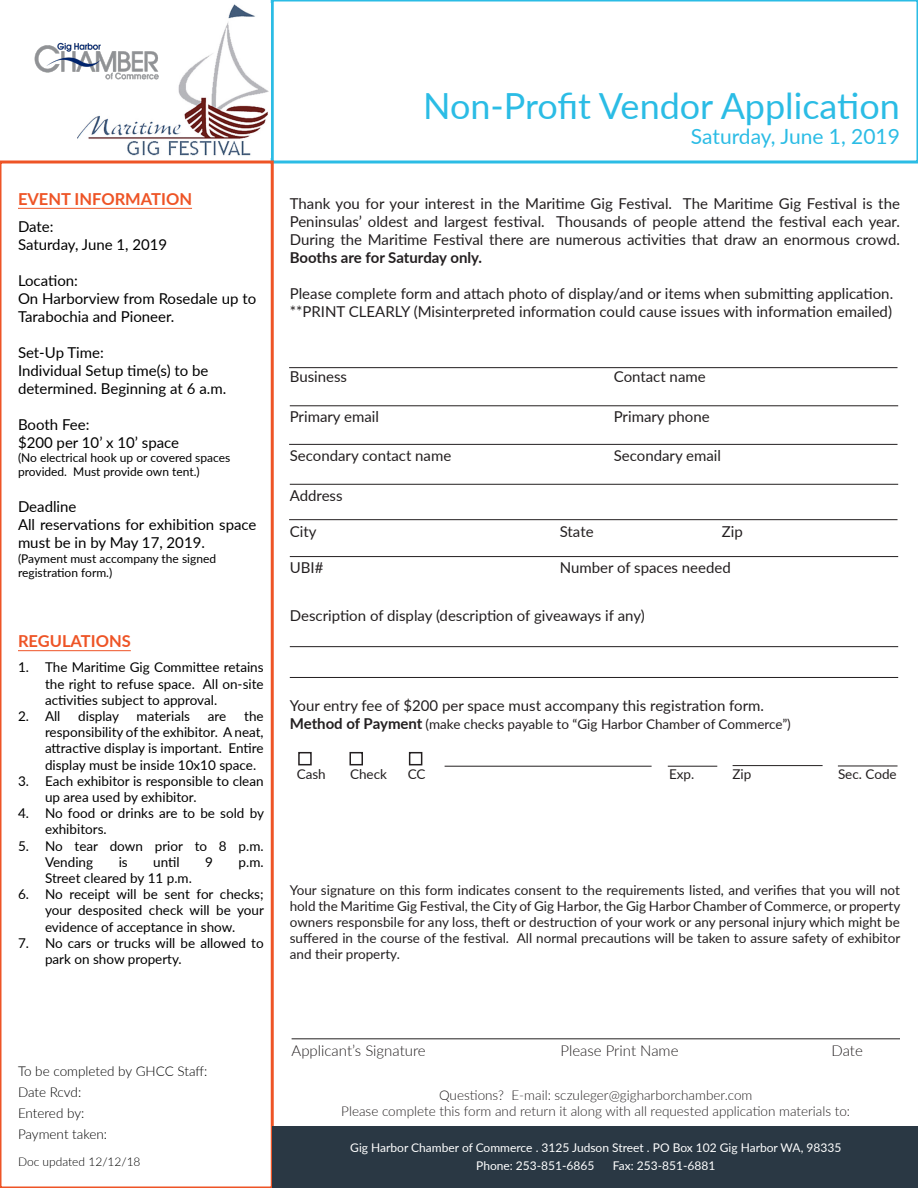
<style>
.page{position:relative;width:918px;height:1188px;background:#fff}
.page>*{position:absolute;margin:0;border:0;box-sizing:border-box;transform-origin:0 0}
.t1{font:36px "Lato";color:#2bbce5}
.t2{font:21px "Lato";color:#2bbce5}
.t3{font:700 16.5px "Lato";color:#ee5426}
.t4{font:15px/18px "Lato";color:#231f20;text-align:justify}
.t5{font:15px/18px "Lato";color:#000}
.t6{font:300 15px "Lato";color:#231f20}
.t7{font:13.5px/16.2px "Lato";color:#000}
.t8{font:13.5px/16.2px "Lato";color:#231f20;text-align:justify}
.t9{font:300 13.5px "Lato";color:#231f20}
.t10{font:300 13.5px "Lato";color:#000}
.t11{font:12px "Lato";color:#000}
.t12{font:12px "Lato";color:#fff}
.t13{font:300 12px "Lato";color:#000}
.s1{font-weight:700}
.s2{font-weight:700;font-size:15px}
</style>
<div class="page">
<svg style="left:271px;top:0;width:647px;height:164px"></svg>
<svg style="left:0;top:160px;width:274px;height:1028px"></svg>
<img style="left:77px;top:4px;width:192px;height:152px">
<img style="left:34px;top:40px;width:127px;height:40px">
<hr style="left:18px;top:208px;width:174px;height:1px;background:#ee5426">
<div style="left:272px;top:1127px;width:646px;height:61px;background:#2a3844"></div>
<hr style="left:292px;top:1039px;width:608px;height:1px;background:#231f20">
<hr style="left:18px;top:650px;width:113px;height:1px;background:#ee5426">
<hr style="left:289px;top:367px;width:609px;height:1px;background:#231f20">
<hr style="left:290px;top:406px;width:608px;height:1px;background:#231f20">
<hr style="left:289px;top:444px;width:609px;height:1px;background:#231f20">
<hr style="left:445px;top:766px;width:207px;height:1px;background:#231f20">
<hr style="left:668px;top:766px;width:49px;height:1px;background:#231f20">
<hr style="left:733px;top:765px;width:90px;height:1px;background:#231f20">
<hr style="left:838px;top:766px;width:60px;height:1px;background:#231f20">
<div style="left:298px;top:752px;width:14px;height:13px;border:2px solid #231f20"></div>
<div style="left:350px;top:752px;width:13px;height:13px;border:2px solid #231f20"></div>
<div style="left:409px;top:752px;width:13px;height:13px;border:2px solid #231f20"></div>
<hr style="left:290px;top:484px;width:608px;height:1px;background:#231f20">
<hr style="left:289px;top:519px;width:609px;height:1px;background:#231f20">
<hr style="left:290px;top:556px;width:608px;height:1px;background:#231f20">
<hr style="left:290px;top:677px;width:608px;height:1px;background:#231f20">
<hr style="left:290px;top:646px;width:608px;height:1px;background:#231f20">
<p class="t3" style="left:18px;top:186px;width:176px">EVENT INFORMATION</p>
<p class="t5" style="left:18px;top:217px;width:37px">Date:</p>
<p class="t5" style="left:18px;top:235px;width:151px">Saturday, June 1, 2019</p>
<p class="t5" style="left:18px;top:271px;width:62px">Location:</p>
<p class="t5" style="left:18px;top:289px;width:240px">On Harborview from Rosedale up to<br>Tarabochia and Pioneer.</p>
<p class="t5" style="left:18px;top:343px;width:87px">Set-Up Time:</p>
<p class="t5" style="left:18px;top:361px;width:192px">Individual Setup time(s) to be</p>
<p class="t5" style="left:18px;top:379px;width:210px">determined. Beginning at 6 a.m.</p>
<p class="t5" style="left:18px;top:415px;width:73px">Booth Fee:</p>
<p class="t5" style="left:18px;top:433px;width:163px">$200 per 10’ x 10’ space</p>
<p class="t11" style="left:18px;top:449px;width:214px">(No electrical hook up or covered spaces</p>
<p class="t11" style="left:18px;top:464px;width:183px">provided. Must provide own tent.)</p>
<p class="t5" style="left:18px;top:497px;width:60px">Deadline</p>
<p class="t5" style="left:18px;top:515px;width:240px">All reservations for exhibition space must be in by May 17, 2019.</p>
<p class="t11" style="left:18px;top:550px;width:200px">(Payment must accompany the signed</p>
<p class="t11" style="left:18px;top:564px;width:96px">registration form.)</p>
<p class="t3" style="left:18px;top:629px;width:114px">REGULATIONS</p>
<p class="t7" style="left:45px;top:659px;width:220px;text-align:justify;text-indent:-27px">1. The Maritime Gig Committee retains the right to refuse space. All on-site activities subject to approval.</p>
<p class="t7" style="left:18px;top:707px;width:44px">2. All</p>
<p class="t7" style="left:78px;top:707px;width:42px">display</p>
<p class="t7" style="left:137px;top:707px;width:55px">materials</p>
<p class="t7" style="left:208px;top:707px;width:20px">are</p>
<p class="t7" style="left:45px;top:707px;width:220px;text-align:justify;text-indent:199px">the responsibility of the exhibitor. A neat, attractive display is important. Entire display must be inside 10x10 space.</p>
<p class="t7" style="left:45px;top:772px;width:220px;text-indent:-27px">3. Each exhibitor is responsible to clean up area used by exhibitor.</p>
<p class="t7" style="left:45px;top:805px;width:221px;text-indent:-27px">4. No food or drinks are to be sold by exhibitors.</p>
<p class="t7" style="left:45px;top:837px;width:220px;text-indent:-27px">5. No tear down prior to 8 p.m.<br>Vending</p>
<p class="t7" style="left:119px;top:853px;width:11px">is</p>
<p class="t7" style="left:153px;top:853px;width:28px">until</p>
<p class="t7" style="left:205px;top:853px;width:9px">9</p>
<p class="t7" style="left:239px;top:853px;width:27px">p.m.</p>
<p class="t7" style="left:45px;top:869px;width:148px">Street cleared by 11 p.m.</p>
<p class="t7" style="left:45px;top:886px;width:220px;text-align:justify;text-indent:-27px">6. No receipt will be sent for checks; your desposited check will be your evidence of acceptance in show.</p>
<p class="t7" style="left:45px;top:934px;width:220px;text-indent:-27px">7. No cars or trucks will be allowed to park on show property.</p>
<p class="t1" style="left:423px;top:80px;width:478px">Non-Profit Vendor Application</p>
<p class="t2" style="left:691px;top:122px;width:211px">Saturday, June 1, 2019</p>
<p class="t4" style="left:290px;top:194px;width:612px">Thank you for your interest in the Maritime Gig Festival. The Maritime Gig Festival is the Peninsulas’ oldest and largest festival. Thousands of people attend the festival each year.<br>During the Maritime Festival there are numerous activities that draw an enormous crowd.<br><span class="s1">Booths are for Saturday only.</span></p>
<p class="t4" style="left:290px;top:284px;width:605px">Please complete form and attach photo of display/and or items when submitting application.</p>
<p class="t4" style="left:290px;top:302px;width:604px">**PRINT CLEARLY (Misinterpreted information could cause issues with information emailed)</p>
<p class="t4" style="left:290px;top:367px;width:59px">Business</p>
<p class="t4" style="left:614px;top:367px;width:93px">Contact name</p>
<p class="t4" style="left:290px;top:407px;width:91px">Primary email</p>
<p class="t4" style="left:614px;top:407px;width:97px">Primary phone</p>
<p class="t4" style="left:290px;top:446px;width:163px">Secondary contact name</p>
<p class="t4" style="left:614px;top:446px;width:109px">Secondary email</p>
<p class="t4" style="left:290px;top:486px;width:54px">Address</p>
<p class="t4" style="left:290px;top:522px;width:28px">City</p>
<p class="t4" style="left:560px;top:522px;width:35px">State</p>
<p class="t4" style="left:722px;top:522px;width:22px">Zip</p>
<p class="t4" style="left:290px;top:558px;width:35px">UBI#</p>
<p class="t4" style="left:560px;top:558px;width:173px">Number of spaces needed</p>
<p class="t4" style="left:290px;top:606px;width:356px">Description of display (description of giveaways if any)</p>
<p class="t4" style="left:290px;top:696px;width:476px">Your entry fee of $200 per space must accompany this registration form.</p>
<p class="t8" style="left:290px;top:716px;width:503px"><span class="s2">Method of Payment</span> (make checks payable to “Gig Harbor Chamber of Commerce”)</p>
<p class="t8" style="left:297px;top:766px;width:31px">Cash</p>
<p class="t8" style="left:350px;top:766px;width:38px">Check</p>
<p class="t8" style="left:408px;top:766px;width:19px">CC</p>
<p class="t8" style="left:669px;top:766px;width:27px">Exp.</p>
<p class="t8" style="left:732px;top:766px;width:20px">Zip</p>
<p class="t8" style="left:838px;top:766px;width:60px">Sec. Code</p>
<p class="t8" style="left:290px;top:881px;width:612px">Your signature on this form indicates consent to the requirements listed, and verifies that you will not hold the Maritime Gig Festival, the City of Gig Harbor, the Gig Harbor Chamber of Commerce, or property owners responsbile for any loss, theft or destruction of your work or any personal injury which might be suffered in the course of the festival. All normal precautions will be taken to assure safety of exhibitor and their property.</p>
<p class="t10" style="left:18px;top:1061px;width:191px">To be completed by GHCC Staff:</p>
<p class="t10" style="left:18px;top:1082px;width:65px">Date Rcvd:</p>
<p class="t10" style="left:18px;top:1103px;width:68px">Entered by:</p>
<p class="t10" style="left:18px;top:1124px;width:91px">Payment taken:</p>
<p class="t13" style="left:18px;top:1153px;width:124px">Doc updated 12/12/18</p>
<p class="t6" style="left:292px;top:1040px;width:136px">Applicant’s Signature</p>
<p class="t6" style="left:560px;top:1040px;width:120px">Please Print Name</p>
<p class="t6" style="left:832px;top:1040px;width:33px">Date</p>
<p class="t9" style="left:439px;top:1086px;width:315px">Questions? E-mail: sczuleger@gigharborchamber.com</p>
<p class="t9" style="left:341px;top:1102px;width:510px">Please complete this form and return it along with all requested application materials to:</p>
<p class="t12" style="left:350px;top:1139px;width:492px">Gig Harbor Chamber of Commerce . 3125 Judson Street . PO Box 102 Gig Harbor WA, 98335</p>
<p class="t12" style="left:476px;top:1157px;width:120px">Phone: 253-851-6865</p>
<p class="t12" style="left:613px;top:1157px;width:104px">Fax: 253-851-6881</p>
</div>
